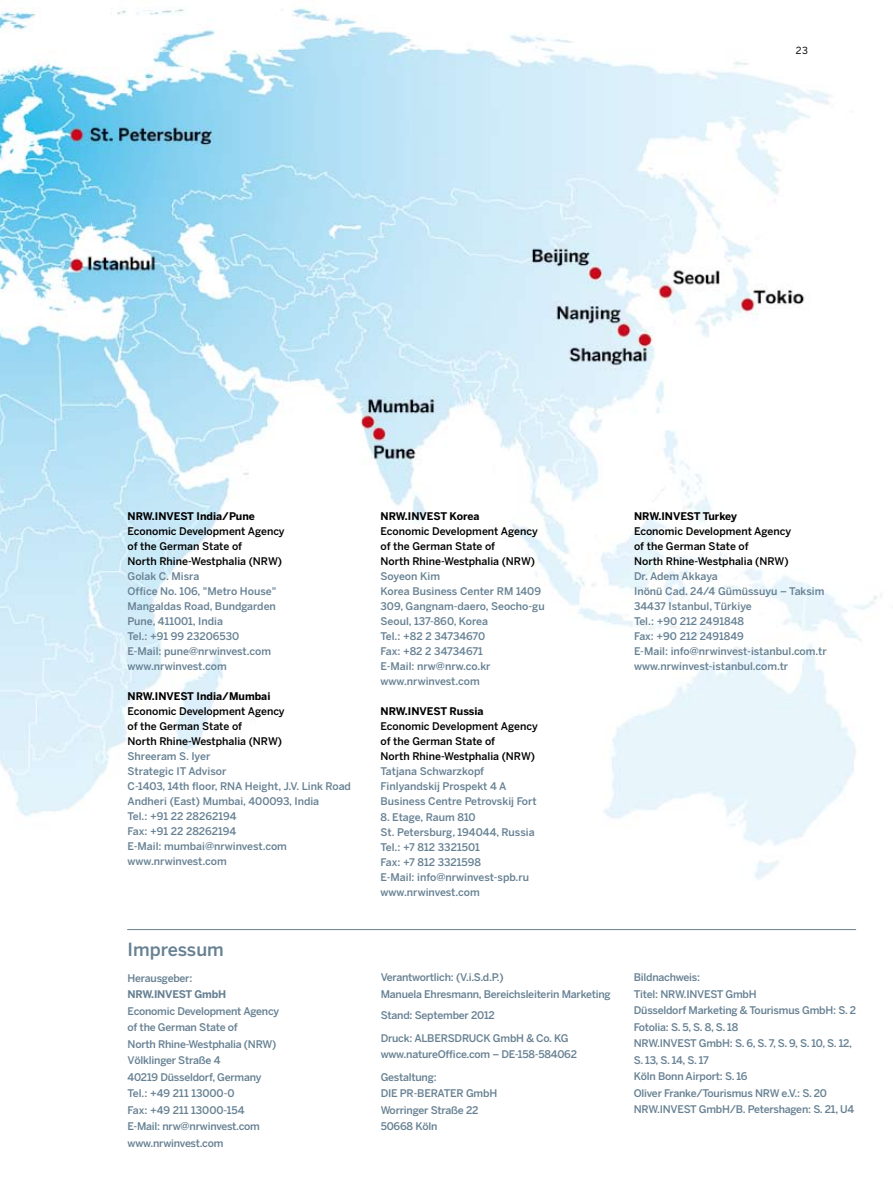
<style>
.page{position:relative;width:893px;height:1191px;background:#fff}
.page>*{position:absolute;margin:0;border:0;box-sizing:border-box;transform-origin:0 0}
.t1{font:500 18px "Benton Sans";color:#678193}
.t2{font:500 10.5px/15px "Benton Sans";letter-spacing:-.01em;color:#678193}
.t3{font:500 10.5px/15px "Benton Sans";color:#000}
.t4{font:700 10.5px "Benton Sans";color:#000}
.t5{font:700 10.5px "Benton Sans";letter-spacing:-.02em;color:#678193}
.t6{font:9.75px "Benton Sans";color:#000}
</style>
<div class="page">
<img style="left:0;top:7px;width:877px;height:924px">
<hr style="left:127px;top:929px;width:729px;height:1px;background:#678193">
<p class="t6" style="left:796px;top:44px;width:14px">23</p>
<p class="t4" style="left:128px;top:510px;width:129px">NRW.INVEST India/Pune</p>
<p class="t3" style="left:128px;top:524px;width:159px">Economic Development Agency of the German State of<br>North Rhine-Westphalia (NRW)</p>
<p class="t2" style="left:128px;top:569px;width:150px">Golak C. Misra<br>Office No. 106, "Metro House"<br>Mangaldas Road, Bundgarden<br>Pune, 411001, India<br>Tel.: +91 99 23206530<br>E-Mail: pune@nrwinvest.com www.nrwinvest.com</p>
<p class="t4" style="left:128px;top:690px;width:144px">NRW.INVEST India/Mumbai</p>
<p class="t3" style="left:128px;top:704px;width:159px">Economic Development Agency of the German State of<br>North Rhine-Westphalia (NRW)</p>
<p class="t2" style="left:128px;top:749px;width:225px">Shreeram S. Iyer<br>Strategic IT Advisor<br>C-1403, 14th floor, RNA Height, J.V. Link Road<br>Andheri (East) Mumbai, 400093, India<br>Tel.: +91 22 28262194<br>Fax: +91 22 28262194<br>E-Mail: mumbai@nrwinvest.com www.nrwinvest.com</p>
<h1 class="t1" style="left:128px;top:938px;width:98px">Impressum</h1>
<p class="t2" style="left:128px;top:970px;width:66px">Herausgeber:</p>
<p class="t5" style="left:128px;top:988px;width:100px">NRW.INVEST GmbH</p>
<p class="t2" style="left:128px;top:1002px;width:153px;line-height:16.5px">Economic Development Agency of the German State of<br>North Rhine-Westphalia (NRW)<br>Völklinger Straße 4<br>40219 Düsseldorf, Germany<br>Tel.: +49 211 13000-0<br>Fax: +49 211 13000-154<br>E-Mail: nrw@nrwinvest.com www.nrwinvest.com</p>
<p class="t4" style="left:381px;top:510px;width:100px">NRW.INVEST Korea</p>
<p class="t3" style="left:381px;top:524px;width:159px">Economic Development Agency of the German State of<br>North Rhine-Westphalia (NRW)</p>
<p class="t2" style="left:381px;top:569px;width:166px">Soyeon Kim<br>Korea Business Center RM 1409<br>309, Gangnam-daero, Seocho-gu<br>Seoul, 137-860, Korea<br>Tel.: +82 2 34734670<br>Fax: +82 2 34734671<br>E-Mail: nrw@nrw.co.kr www.nrwinvest.com</p>
<p class="t4" style="left:381px;top:705px;width:105px">NRW.INVEST Russia</p>
<p class="t3" style="left:381px;top:719px;width:159px">Economic Development Agency of the German State of<br>North Rhine-Westphalia (NRW)</p>
<p class="t2" style="left:381px;top:764px;width:158px">Tatjana Schwarzkopf<br>Finlyandskij Prospekt 4 A<br>Business Centre Petrovskij Fort</p>
<p class="t2" style="left:381px;top:809px;width:156px">8. Etage, Raum 810<br>St. Petersburg, 194044, Russia<br>Tel.: +7 812 3321501<br>Fax: +7 812 3321598<br>E-Mail: info@nrwinvest-spb.ru www.nrwinvest.com</p>
<p class="t4" style="left:634px;top:510px;width:104px">NRW.INVEST Turkey</p>
<p class="t3" style="left:634px;top:524px;width:159px">Economic Development Agency of the German State of<br>North Rhine-Westphalia (NRW)</p>
<p class="t2" style="left:634px;top:569px;width:194px">Dr. Adem Akkaya<br>Inönü Cad. 24/4 Gümüssuyu – Taksim<br>34437 Istanbul, Türkiye<br>Tel.: +90 212 2491848<br>Fax: +90 212 2491849<br>E-Mail: info@nrwinvest-istanbul.com.tr www.nrwinvest-istanbul.com.tr</p>
<p class="t2" style="left:381px;top:969px;width:232px;line-height:16.5px">Verantwortlich: (V.i.S.d.P.)<br>Manuela Ehresmann, Bereichsleiterin Marketing</p>
<p class="t2" style="left:381px;top:1003px;width:189px;line-height:22.5px">Stand: September 2012<br>Druck: ALBERSDRUCK GmbH &amp; Co. KG</p>
<p class="t2" style="left:381px;top:1042px;width:198px;line-height:22.5px">www.natureOffice.com – DE-158-584062<br>Gestaltung:</p>
<p class="t2" style="left:381px;top:1084px;width:118px;line-height:16.5px">DIE PR-BERATER GmbH<br>Worringer Straße 22<br>50668 Köln</p>
<p class="t2" style="left:634px;top:969px;width:224px;line-height:16.5px">Bildnachweis:<br>Titel: NRW.INVEST GmbH<br>Düsseldorf Marketing &amp; Tourismus GmbH: S. 2<br>Fotolia: S. 5, S. 8, S. 18<br>NRW.INVEST GmbH: S. 6, S. 7, S. 9, S. 10, S. 12,<br>S. 13, S. 14, S. 17<br>Köln Bonn Airport: S. 16<br>Oliver Franke/Tourismus NRW e.V.: S. 20<br>NRW.INVEST GmbH/B. Petershagen: S. 21, U4</p>
</div>
